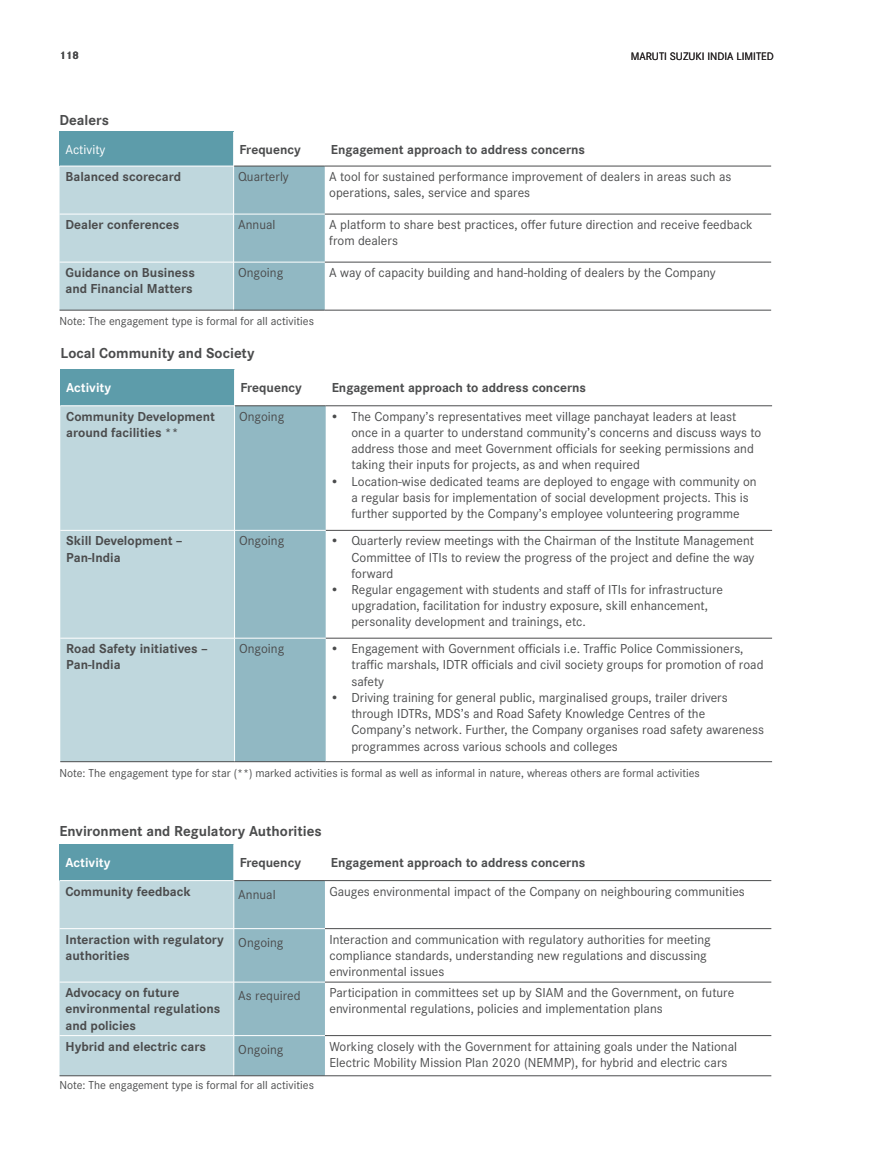
<style>
.page{position:relative;width:893px;height:1170px;background:#fff}
.page>*{position:absolute;margin:0;border:0;box-sizing:border-box;transform-origin:0 0}
.t1{font:700 15px "Corporate S Pro";color:#4b4c4d}
.t2{font:13.5px/16.2px "Corporate S Pro";color:#4b4c4d}
.t3{font:700 13.5px/16.2px "Corporate S Pro";color:#4b4c4d}
.t4{font:700 13.5px "Corporate S Pro";color:#fff}
.t5{font:13.5px "Corporate S Pro";color:#fff}
.t6{font:12px "Corporate S Pro";color:#4b4c4d}
.t7{font:11.25px "Corporate S Pro";color:#231f20}
.t8{font:700 11.25px "Corporate S Pro";color:#4b4c4d}
</style>
<div class="page">
<div style="left:60px;top:132px;width:174px;height:34px;background:#5d9caa"></div>
<svg style="left:60px;top:167px;width:265px;height:143px;background:#afccd4"></svg>
<hr style="left:234px;top:166px;width:91px;height:1px;background:#4b4c4d">
<hr style="left:325px;top:166px;width:446px;height:1px;background:#4b4c4d">
<hr style="left:325px;top:214px;width:446px;height:1px;background:#4b4c4d">
<hr style="left:325px;top:262px;width:446px;height:1px;background:#4b4c4d">
<hr style="left:325px;top:310px;width:446px;height:1px;background:#4b4c4d">
<hr style="left:233px;top:214px;width:92px;height:1px;background:#fff">
<hr style="left:233px;top:262px;width:92px;height:1px;background:#fff">
<hr style="left:233px;top:166px;width:1px;height:48px;background:#fff">
<hr style="left:233px;top:214px;width:1px;height:48px;background:#fff">
<hr style="left:233px;top:262px;width:1px;height:48px;background:#fff">
<hr style="left:60px;top:214px;width:173px;height:1px;background:#fff">
<hr style="left:60px;top:262px;width:173px;height:1px;background:#fff">
<hr style="left:233px;top:132px;width:1px;height:34px;background:#fff">
<hr style="left:60px;top:310px;width:174px;height:1px;background:#4b4c4d">
<hr style="left:234px;top:310px;width:91px;height:1px;background:#4b4c4d">
<div style="left:60px;top:369px;width:175px;height:37px;background:#5d9caa"></div>
<div style="left:60px;top:406px;width:174px;height:355px;background:#bfd7dd"></div>
<div style="left:235px;top:406px;width:91px;height:355px;background:#91b8c3"></div>
<hr style="left:326px;top:530px;width:446px;height:1px;background:#4b4c4d">
<hr style="left:326px;top:638px;width:446px;height:1px;background:#4b4c4d">
<hr style="left:326px;top:761px;width:446px;height:1px;background:#4b4c4d">
<hr style="left:235px;top:405px;width:91px;height:1px;background:#4b4c4d">
<hr style="left:326px;top:405px;width:446px;height:1px;background:#4b4c4d">
<hr style="left:234px;top:530px;width:92px;height:1px;background:#fff">
<hr style="left:234px;top:638px;width:92px;height:1px;background:#fff">
<hr style="left:60px;top:530px;width:174px;height:1px;background:#fff">
<hr style="left:60px;top:638px;width:174px;height:1px;background:#fff">
<hr style="left:234px;top:369px;width:1px;height:37px;background:#fff">
<hr style="left:60px;top:405px;width:174px;height:1px;background:#fff">
<hr style="left:60px;top:761px;width:175px;height:1px;background:#4b4c4d">
<hr style="left:235px;top:761px;width:91px;height:1px;background:#4b4c4d">
<div style="left:60px;top:844px;width:174px;height:36px;background:#5d9caa"></div>
<svg style="left:60px;top:881px;width:265px;height:194px;background:#b0cdd4"></svg>
<hr style="left:325px;top:928px;width:446px;height:1px;background:#4b4c4d">
<hr style="left:325px;top:981px;width:446px;height:1px;background:#4b4c4d">
<hr style="left:325px;top:1035px;width:446px;height:1px;background:#4b4c4d">
<hr style="left:325px;top:1075px;width:446px;height:1px;background:#4b4c4d">
<hr style="left:234px;top:880px;width:91px;height:1px;background:#4b4c4d">
<hr style="left:325px;top:880px;width:446px;height:1px;background:#4b4c4d">
<hr style="left:234px;top:928px;width:91px;height:1px;background:#fff">
<hr style="left:234px;top:981px;width:91px;height:1px;background:#fff">
<hr style="left:234px;top:1035px;width:91px;height:1px;background:#fff">
<hr style="left:234px;top:880px;width:1px;height:48px;background:#fff">
<hr style="left:234px;top:928px;width:1px;height:53px;background:#fff">
<hr style="left:234px;top:982px;width:1px;height:53px;background:#fff">
<hr style="left:234px;top:1035px;width:1px;height:40px;background:#fff">
<hr style="left:60px;top:928px;width:174px;height:1px;background:#fff">
<hr style="left:60px;top:981px;width:174px;height:1px;background:#fff">
<hr style="left:60px;top:1035px;width:174px;height:1px;background:#fff">
<hr style="left:60px;top:1075px;width:174px;height:1px;background:#4b4c4d">
<hr style="left:234px;top:1075px;width:91px;height:1px;background:#4b4c4d">
<p class="t8" style="left:60px;top:46px;width:21px">118</p>
<p class="t7" style="left:631px;top:48px;width:145px">MARUTI SUZUKI INDIA LIMITED</p>
<p class="t1" style="left:60px;top:109px;width:51px">Dealers</p>
<p class="t5" style="left:66px;top:139px;width:41px">Activity</p>
<p class="t3" style="left:240px;top:140px;width:63px">Frequency</p>
<p class="t3" style="left:331px;top:140px;width:256px">Engagement approach to address concerns</p>
<p class="t3" style="left:66px;top:167px;width:117px">Balanced scorecard</p>
<p class="t2" style="left:238px;top:167px;width:52px">Quarterly</p>
<p class="t2" style="left:329px;top:167px;width:404px">A tool for sustained performance improvement of dealers in areas such as operations, sales, service and spares</p>
<p class="t3" style="left:66px;top:215px;width:115px">Dealer conferences</p>
<p class="t2" style="left:238px;top:215px;width:39px">Annual</p>
<p class="t2" style="left:329px;top:215px;width:425px">A platform to share best practices, offer future direction and receive feedback from dealers</p>
<p class="t3" style="left:66px;top:263px;width:131px">Guidance on Business and Financial Matters</p>
<p class="t2" style="left:238px;top:263px;width:47px">Ongoing</p>
<p class="t2" style="left:329px;top:263px;width:388px">A way of capacity building and hand-holding of dealers by the Company</p>
<p class="t6" style="left:60px;top:312px;width:256px">Note: The engagement type is formal for all activities</p>
<p class="t1" style="left:61px;top:341px;width:195px">Local Community and Society</p>
<p class="t4" style="left:66px;top:377px;width:46px">Activity</p>
<p class="t3" style="left:241px;top:378px;width:63px">Frequency</p>
<p class="t3" style="left:332px;top:378px;width:256px">Engagement approach to address concerns</p>
<p class="t3" style="left:66px;top:407px;width:150px">Community Development around facilities **</p>
<p class="t2" style="left:239px;top:407px;width:47px">Ongoing</p>
<p class="t2" style="left:351px;top:407px;width:411px;text-indent:-21px">• The Company’s representatives meet village panchayat leaders at least once in a quarter to understand community’s concerns and discuss ways to address those and meet Government officials for seeking permissions and taking their inputs for projects, as and when required</p>
<p class="t2" style="left:351px;top:472px;width:407px;text-indent:-21px">• Location-wise dedicated teams are deployed to engage with community on a regular basis for implementation of social development projects. This is further supported by the Company’s employee volunteering programme</p>
<p class="t3" style="left:66px;top:531px;width:118px">Skill Development –<br>Pan-India</p>
<p class="t2" style="left:239px;top:532px;width:47px">Ongoing</p>
<p class="t2" style="left:351px;top:532px;width:405px;text-align:justify;text-indent:-21px">• Quarterly review meetings with the Chairman of the Institute Management Committee of ITIs to review the progress of the project and define the way forward</p>
<p class="t2" style="left:351px;top:580px;width:373px;text-indent:-21px">• Regular engagement with students and staff of ITIs for infrastructure upgradation, facilitation for industry exposure, skill enhancement, personality development and trainings, etc.</p>
<p class="t3" style="left:66px;top:639px;width:143px">Road Safety initiatives –<br>Pan-India</p>
<p class="t2" style="left:239px;top:639px;width:47px">Ongoing</p>
<p class="t2" style="left:351px;top:639px;width:414px;text-indent:-21px">• Engagement with Government officials i.e. Traffic Police Commissioners, traffic marshals, IDTR officials and civil society groups for promotion of road safety</p>
<p class="t2" style="left:351px;top:688px;width:414px;text-indent:-21px">• Driving training for general public, marginalised groups, trailer drivers through IDTRs, MDS’s and Road Safety Knowledge Centres of the Company’s network. Further, the Company organises road safety awareness programmes across various schools and colleges</p>
<p class="t6" style="left:60px;top:764px;width:642px">Note: The engagement type for star (**) marked activities is formal as well as informal in nature, whereas others are formal activities</p>
<p class="t1" style="left:60px;top:819px;width:264px">Environment and Regulatory Authorities</p>
<p class="t4" style="left:66px;top:851px;width:46px">Activity</p>
<p class="t3" style="left:240px;top:853px;width:63px">Frequency</p>
<p class="t3" style="left:331px;top:853px;width:256px">Engagement approach to address concerns</p>
<p class="t3" style="left:66px;top:881px;width:127px">Community feedback</p>
<p class="t2" style="left:238px;top:885px;width:39px">Annual</p>
<p class="t2" style="left:329px;top:882px;width:417px">Gauges environmental impact of the Company on neighbouring communities</p>
<p class="t3" style="left:66px;top:929px;width:160px">Interaction with regulatory authorities</p>
<p class="t2" style="left:238px;top:933px;width:47px">Ongoing</p>
<p class="t2" style="left:329px;top:930px;width:383px">Interaction and communication with regulatory authorities for meeting compliance standards, understanding new regulations and discussing environmental issues</p>
<p class="t3" style="left:66px;top:983px;width:156px">Advocacy on future environmental regulations and policies</p>
<p class="t2" style="left:238px;top:986px;width:64px">As required</p>
<p class="t2" style="left:329px;top:983px;width:406px">Participation in committees set up by SIAM and the Government, on future environmental regulations, policies and implementation plans</p>
<p class="t3" style="left:66px;top:1036px;width:142px">Hybrid and electric cars</p>
<p class="t2" style="left:238px;top:1039px;width:47px">Ongoing</p>
<p class="t2" style="left:329px;top:1036px;width:409px">Working closely with the Government for attaining goals under the National<br>Electric Mobility Mission Plan 2020 (NEMMP), for hybrid and electric cars</p>
<p class="t6" style="left:60px;top:1076px;width:256px">Note: The engagement type is formal for all activities</p>
</div>
